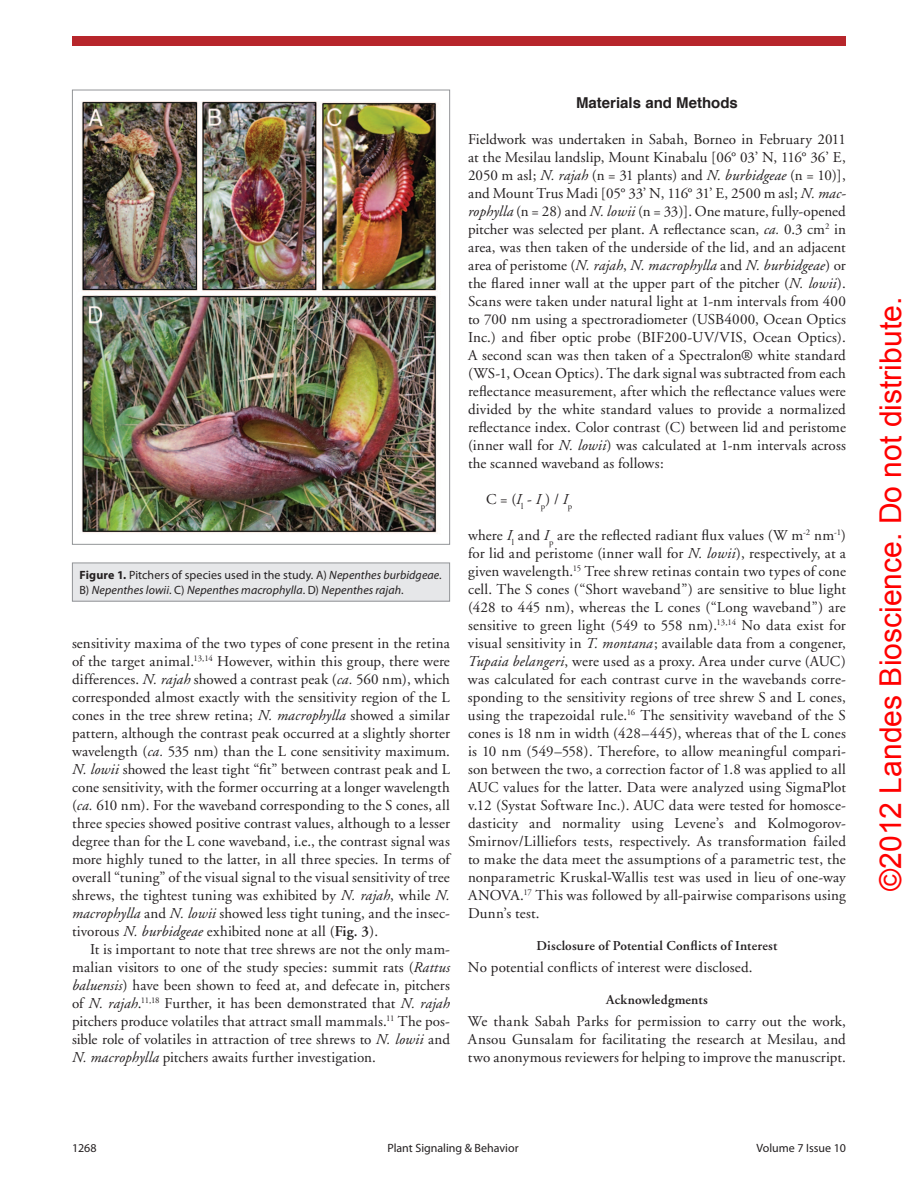
<style>
.page{position:relative;width:918px;height:1188px;background:#fff}
.page>*{position:absolute;margin:0;border:0;box-sizing:border-box;transform-origin:0 0}
.t1{font:30.15px "Arial";color:#f00}
.t2{font:15px/18px "Adobe Garamond";letter-spacing:.01em;color:#231f20;text-align:justify}
.t3{font:700 15px "Helvetica";color:#231f20}
.t4{font:600 13.5px "Adobe Garamond";letter-spacing:.015em;color:#231f20}
.t5{font:italic 12px/15px "Myriad Pro";letter-spacing:.005em;color:#231f20}
.t6{font:12px "Myriad Pro";color:#231f20}
.s1{font-weight:700;font-style:normal}
.s2{font-style:normal}
.s3{font-style:italic}
.s4{font-weight:600}
</style>
<div class="page">
<div style="left:72px;top:36px;width:774px;height:10px;background:#b7262b"></div>
<div style="left:72px;top:563px;width:378px;height:38px;background:#e6e7e9"></div>
<div style="left:72px;top:563px;width:378px;height:39px;border:1px solid #939598"></div>
<img style="left:81px;top:101px;width:356px;height:432px">
<p class="t5" style="left:80px;top:567px;width:364px"><span class="s1">Figure 1.</span> <span class="s2">Pitchers of species used in the study. A)</span> Nepenthes burbidgeae<span class="s2">.<br>B)</span> Nepenthes lowii<span class="s2">. C)</span> Nepenthes macrophylla<span class="s2">. D)</span> Nepenthes rajah<span class="s2">.</span></p>
<p class="t2" style="left:72px;top:635px;width:380px">sensitivity maxima of the two types of cone present in the retina of the target animal.<sup>13,14</sup> However, within this group, there were differences. <span class="s3">N. rajah</span> showed a contrast peak (<span class="s3">ca.</span> 560 nm), which corresponded almost exactly with the sensitivity region of the L cones in the tree shrew retina; <span class="s3">N. macrophylla</span> showed a similar pattern, although the contrast peak occurred at a slightly shorter wavelength (<span class="s3">ca.</span> 535 nm) than the L cone sensitivity maximum.<br><span class="s3">N. lowii</span> showed the least tight “fit” between contrast peak and L cone sensitivity, with the former occurring at a longer wavelength (<span class="s3">ca.</span> 610 nm). For the waveband corresponding to the S cones, all three species showed positive contrast values, although to a lesser degree than for the L cone waveband, i.e., the contrast signal was more highly tuned to the latter, in all three species. In terms of overall “tuning” of the visual signal to the visual sensitivity of tree shrews, the tightest tuning was exhibited by <span class="s3">N. rajah</span>, while <span class="s3">N. macrophylla</span> and <span class="s3">N. lowii</span> showed less tight tuning, and the insec&shy;tivorous <span class="s3">N. burbidgeae</span> exhibited none at all (<span class="s4">Fig. 3</span>).</p>
<p class="t2" style="left:72px;top:941px;width:379px;text-indent:18px">It is important to note that tree shrews are not the only mam&shy;malian visitors to one of the study species: summit rats (<span class="s3">Rattus baluensis</span>) have been shown to feed at, and defecate in, pitchers of <span class="s3">N. rajah</span>.<sup>11,18</sup> Further, it has been demonstrated that <span class="s3">N. rajah </span>pitchers produce volatiles that attract small mammals.<sup>11</sup> The pos&shy;sible role of volatiles in attraction of tree shrews to <span class="s3">N. lowii</span> and <span class="s3">N. macrophylla</span> pitchers awaits further investigation.</p>
<p class="t3" style="left:576px;top:92px;width:163px">Materials and Methods</p>
<p class="t2" style="left:468px;top:131px;width:379px">Fieldwork was undertaken in Sabah, Borneo in February 2011 at the Mesilau landslip, Mount Kinabalu [06° 03’ N, 116° 36’ E, 2050 m asl; <span class="s3">N. rajah</span> (n = 31 plants) and <span class="s3">N. burbidgeae</span> (n = 10)], and Mount Trus Madi [05° 33’ N, 116° 31’ E, 2500 m asl; <span class="s3">N. mac&shy;rophylla</span> (n = 28) and <span class="s3">N. lowii</span> (n = 33)]. One mature, fully-opened pitcher was selected per plant. A reflectance scan, <span class="s3">ca.</span> 0.3 cm<sup>2</sup> in area, was then taken of the underside of the lid, and an adjacent area of peristome (<span class="s3">N. rajah</span>, <span class="s3">N. macrophylla</span> and <span class="s3">N. burbidgeae</span>) or the flared inner wall at the upper part of the pitcher (<span class="s3">N. lowii</span>).<br>Scans were taken under natural light at 1-nm intervals from 400 to 700 nm using a spectroradiometer (USB4000, Ocean Optics Inc.) and fiber optic probe (BIF200-UV/VIS, Ocean Optics).<br>A second scan was then taken of a Spectralon® white standard (WS-1, Ocean Optics). The dark signal was subtracted from each reflectance measurement, after which the reflectance values were divided by the white standard values to provide a normalized reflectance index. Color contrast (C) between lid and peristome (inner wall for <span class="s3">N. lowii</span>) was calculated at 1-nm intervals across the scanned waveband as follows:</p>
<p class="t2" style="left:486px;top:491px;width:88px">C = (<span class="s3">I</span><sub>l</sub> - <span class="s3">I</span><sub>p</sub>) / <span class="s3">I</span><sub>p</sub></p>
<p class="t2" style="left:468px;top:527px;width:380px">where <span class="s3">I</span><sub>l</sub> and <span class="s3">I</span><sub>p</sub> are the reflected radiant flux values (W m<sup>-2</sup> nm<sup>-1</sup>) for lid and peristome (inner wall for <span class="s3">N. lowii</span>), respectively, at a given wavelength.<sup>15</sup> Tree shrew retinas contain two types of cone cell. The S cones (“Short waveband”) are sensitive to blue light (428 to 445 nm), whereas the L cones (“Long waveband”) are sensitive to green light (549 to 558 nm).<sup>13,14</sup> No data exist for visual sensitivity in <span class="s3">T. montana</span>; available data from a congener, <span class="s3">Tupaia belangeri</span>, were used as a proxy. Area under curve (AUC) was calculated for each contrast curve in the wavebands corre&shy;sponding to the sensitivity regions of tree shrew S and L cones, using the trapezoidal rule.<sup>16</sup> The sensitivity waveband of the S cones is 18 nm in width (428–445), whereas that of the L cones is 10 nm (549–558). Therefore, to allow meaningful compari&shy;son between the two, a correction factor of 1.8 was applied to all AUC values for the latter. Data were analyzed using SigmaPlot v.12 (Systat Software Inc.). AUC data were tested for homosce&shy;dasticity and normality using Levene’s and Kolmogorov-Smirnov/Lilliefors tests, respectively. As transformation failed to make the data meet the assumptions of a parametric test, the nonparametric Kruskal-Wallis test was used in lieu of one-way ANOVA.<sup>17</sup> This was followed by all-pairwise comparisons using Dunn’s test.</p>
<p class="t4" style="left:537px;top:938px;width:242px">Disclosure of Potential Conflicts of Interest</p>
<p class="t2" style="left:468px;top:959px;width:286px">No potential conflicts of interest were disclosed.</p>
<p class="t4" style="left:606px;top:992px;width:103px">Acknowledgments</p>
<p class="t2" style="left:468px;top:1013px;width:379px">We thank Sabah Parks for permission to carry out the work, Ansou Gunsalam for facilitating the research at Mesilau, and two anonymous reviewers for helping to improve the manuscript.</p>
<p class="t6" style="left:72px;top:1141px;width:26px">1268</p>
<p class="t6" style="left:387px;top:1141px;width:133px">Plant Signaling &amp; Behavior</p>
<p class="t6" style="left:757px;top:1141px;width:91px">Volume 7 Issue 10</p>
<h1 class="t1" style="left:871px;top:891px;width:595px;rotate:-90deg">©2012 Landes Bioscience. Do not distribute.</h1>
</div>
